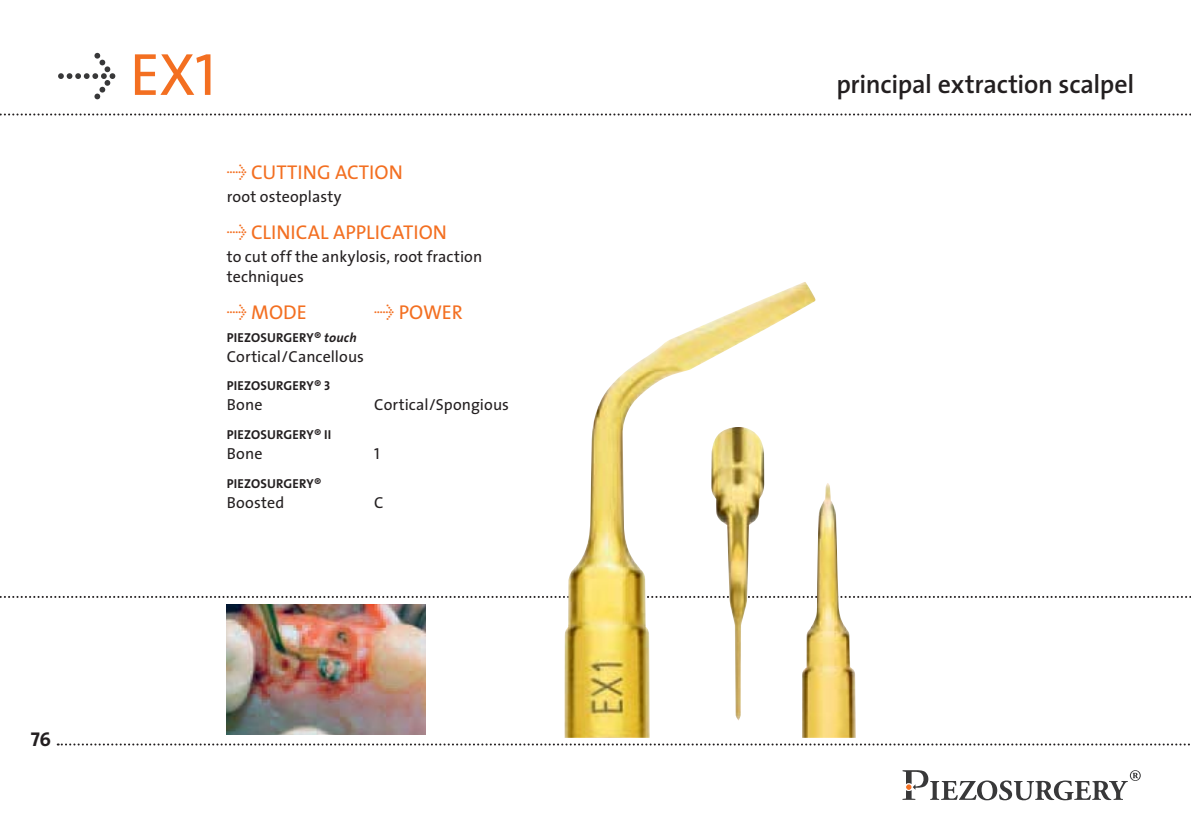
<style>
.page{position:relative;width:1191px;height:840px;background:#fff}
.page>*{position:absolute;margin:0;border:0;box-sizing:border-box;transform-origin:0 0}
.t1{font:60px "The Sans Caps";color:#f36f21}
.t2{font:600 26px "The Sans";letter-spacing:-.01em;color:#231f20}
.t3{font:20px "The Sans";color:#f36f21}
.t4{font:20px "The Sans Bold Caps";color:#231f20}
.t5{font:16px/20px "The Sans";letter-spacing:.005em;color:#231f20}
.t6{font:16px "The Sans Caps";color:#231f20}
.t7{font:700 13px "The Sans";letter-spacing:.01em;color:#231f20}
.s1{font-family:"The Sans Expert";color:#383839}
.s2{font-family:"The Sans Expert"}
.s3{font-style:italic}
.s4{font-family:"The Sans Bold Caps";font-weight:400}
</style>
<div class="page">
<svg style="left:58px;top:743px;width:1132px;height:2px"></svg>
<svg style="left:0;top:596px;width:1191px;height:1px"></svg>
<svg style="left:0;top:113px;width:1191px;height:2px"></svg>
<svg style="left:902px;top:770px;width:238px;height:29px"></svg>
<img style="left:227px;top:604px;width:198px;height:130px">
<img style="left:564px;top:282px;width:252px;height:455px">
<img style="left:711px;top:427px;width:53px;height:293px">
<img style="left:802px;top:482px;width:53px;height:255px">
<h1 class="t1" style="left:57px;top:54px;width:161px"><span class="s1">Û</span> EX1</h1>
<p class="t3" style="left:227px;top:165px;width:177px"><span class="s2">Û</span> CUTTING ACTION</p>
<p class="t5" style="left:227px;top:188px;width:116px">root osteoplasty</p>
<p class="t3" style="left:227px;top:224px;width:222px"><span class="s2">Û</span> CLINICAL APPLICATION</p>
<p class="t5" style="left:227px;top:248px;width:257px">to cut off the ankylosis, root fraction techniques</p>
<p class="t3" style="left:227px;top:304px;width:81px"><span class="s2">Û</span> MODE</p>
<p class="t3" style="left:374px;top:304px;width:90px"><span class="s2">Û</span> POWER</p>
<p class="t7" style="left:227px;top:331px;width:131px">PIEZOSURGERY® <span class="s3">touch</span></p>
<p class="t5" style="left:227px;top:348px;width:139px">Cortical/Cancellous</p>
<p class="t7" style="left:227px;top:380px;width:105px">PIEZOSURGERY® <span class="s4">3</span></p>
<p class="t5" style="left:227px;top:396px;width:37px">Bone</p>
<p class="t5" style="left:374px;top:396px;width:136px">Cortical/Spongious</p>
<p class="t7" style="left:227px;top:428px;width:106px">PIEZOSURGERY® <span class="s4">II</span></p>
<p class="t5" style="left:227px;top:445px;width:37px">Bone</p>
<p class="t6" style="left:374px;top:448px;width:7px">1</p>
<p class="t7" style="left:227px;top:477px;width:96px">PIEZOSURGERY®</p>
<p class="t5" style="left:227px;top:493px;width:59px">Boosted</p>
<p class="t5" style="left:374px;top:493px;width:11px">C</p>
<p class="t4" style="left:31px;top:721px;width:22px">76</p>
<h2 class="t2" style="left:836px;top:74px;width:299px">principal extraction scalpel</h2>
</div>
